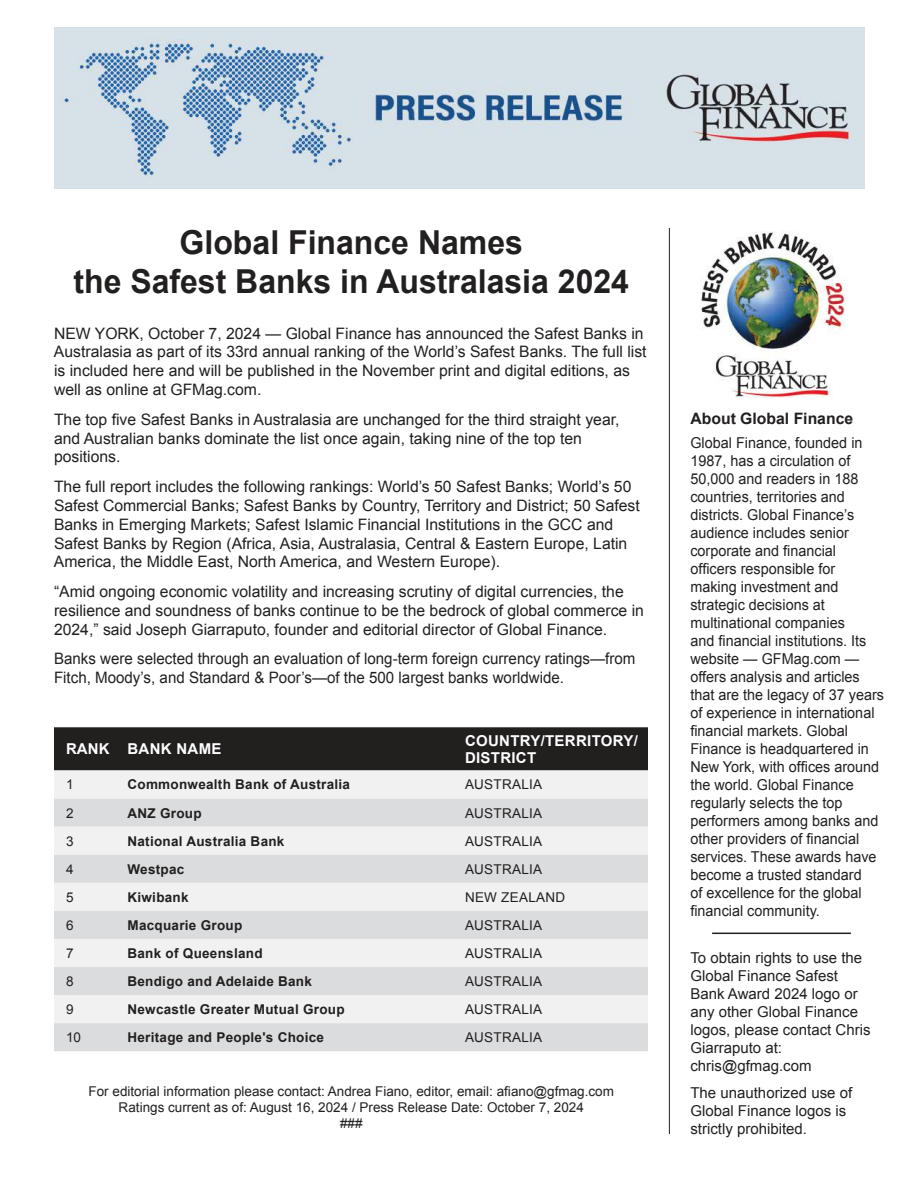
<style>
.page{position:relative;width:918px;height:1188px;background:#fff}
.page>*{position:absolute;margin:0;border:0;box-sizing:border-box;transform-origin:0 0}
.t1{font:700 33px/39.6px "Arial";color:#221f1f;text-align:center}
.t2{font:15.75px/18.9px "Arial";color:#221f1f}
.t3{font:15.75px/18.9px "Arial";color:#221f1f;scale:.96 1}
.t4{font:700 15.75px "Arial";color:#221f1f}
.t5{font:15px/18px "Arial";color:#221f1f;scale:.96 1}
.t6{font:15px/18px "Arial";color:#221f1f}
.t7{font:700 15px/16.5px "Arial";letter-spacing:.02em;color:#fff}
.t8{font:700 13.5px "Arial";letter-spacing:.02em;color:#221f1f}
.t9{font:13.5px/16.2px "Arial";color:#221f1f;text-align:center}
.t10{font:13.5px "Arial";letter-spacing:.02em;color:#221f1f}
</style>
<div class="page">
<div style="left:54px;top:727px;width:594px;height:43px;background:#221f1f"></div>
<div style="left:54px;top:770px;width:594px;height:29px;background:#f1f1f2"></div>
<svg style="left:54px;top:799px;width:594px;height:252px;fill:#dbdcde"></svg>
<img style="left:701px;top:232px;width:144px;height:166px">
<hr style="left:669px;top:228px;width:1px;height:906px;background:#221f1f">
<hr style="left:712px;top:933px;width:139px;height:1px;background:#221f1f">
<img style="left:54px;top:27px;width:810px;height:162px">
<h1 class="t1" style="left:73px;top:225px;width:557px">Global Finance Names<br>the Safest Banks in Australasia 2024</h1>
<p class="t2" style="left:54px;top:325px;width:594px">NEW YORK, October 7, 2024 — Global Finance has announced the Safest Banks in Australasia as part of its 33rd annual ranking of the World’s Safest Banks. The full list is included here and will be published in the November print and digital editions, as well as online at GFMag.com.</p>
<p class="t2" style="left:54px;top:410px;width:567px">The top five Safest Banks in Australasia are unchanged for the third straight year, and Australian banks dominate the list once again, taking nine of the top ten positions.</p>
<p class="t2" style="left:54px;top:478px;width:587px">The full report includes the following rankings: World’s 50 Safest Banks; World’s 50<br>Safest Commercial Banks; Safest Banks by Country, Territory and District; 50 Safest Banks in Emerging Markets; Safest Islamic Financial Institutions in the GCC and Safest Banks by Region (Africa, Asia, Australasia, Central &amp; Eastern Europe, Latin America, the Middle East, North America, and Western Europe).</p>
<p class="t2" style="left:54px;top:582px;width:592px">“Amid ongoing economic volatility and increasing scrutiny of digital currencies, the resilience and soundness of banks continue to be the bedrock of global commerce in<br>2024,” said Joseph Giarraputo, founder and editorial director of Global Finance.</p>
<p class="t3" style="left:54px;top:649px;width:607px">Banks were selected through an evaluation of long-term foreign currency ratings—from<br>Fitch, Moody’s, and Standard &amp; Poor’s—of the 500 largest banks worldwide.</p>
<p class="t7" style="left:66px;top:742px;width:157px">RANK BANK NAME</p>
<p class="t7" style="left:465px;top:734px;width:174px">COUNTRY/TERRITORY/<br>DISTRICT</p>
<p class="t9" style="left:66px;top:778px;width:9px">1</p>
<p class="t8" style="left:128px;top:780px;width:224px">Commonwealth Bank of Australia</p>
<p class="t10" style="left:465px;top:776px;width:79px">AUSTRALIA</p>
<p class="t9" style="left:66px;top:806px;width:9px">2</p>
<p class="t8" style="left:128px;top:808px;width:76px">ANZ Group</p>
<p class="t10" style="left:465px;top:804px;width:79px">AUSTRALIA</p>
<p class="t9" style="left:66px;top:834px;width:9px">3</p>
<p class="t8" style="left:128px;top:836px;width:158px">National Australia Bank</p>
<p class="t10" style="left:465px;top:832px;width:79px">AUSTRALIA</p>
<p class="t9" style="left:66px;top:862px;width:9px">4</p>
<p class="t8" style="left:128px;top:864px;width:58px">Westpac</p>
<p class="t10" style="left:465px;top:860px;width:79px">AUSTRALIA</p>
<p class="t9" style="left:66px;top:890px;width:9px">5</p>
<p class="t8" style="left:128px;top:892px;width:63px">Kiwibank</p>
<p class="t10" style="left:465px;top:888px;width:102px">NEW ZEALAND</p>
<p class="t9" style="left:66px;top:918px;width:9px">6</p>
<p class="t8" style="left:128px;top:920px;width:116px">Macquarie Group</p>
<p class="t10" style="left:465px;top:916px;width:79px">AUSTRALIA</p>
<p class="t9" style="left:66px;top:946px;width:9px">7</p>
<p class="t8" style="left:128px;top:948px;width:137px">Bank of Queensland</p>
<p class="t10" style="left:465px;top:944px;width:79px">AUSTRALIA</p>
<p class="t9" style="left:66px;top:974px;width:9px">8</p>
<p class="t8" style="left:128px;top:976px;width:186px">Bendigo and Adelaide Bank</p>
<p class="t10" style="left:465px;top:972px;width:79px">AUSTRALIA</p>
<p class="t9" style="left:66px;top:1002px;width:9px">9</p>
<p class="t8" style="left:128px;top:1004px;width:219px">Newcastle Greater Mutual Group</p>
<p class="t10" style="left:465px;top:1001px;width:79px">AUSTRALIA</p>
<p class="t9" style="left:66px;top:1031px;width:17px">10</p>
<p class="t8" style="left:128px;top:1032px;width:198px">Heritage and People's Choice</p>
<p class="t10" style="left:465px;top:1029px;width:79px">AUSTRALIA</p>
<p class="t9" style="left:89px;top:1083px;width:527px">For editorial information please contact: Andrea Fiano, editor, email: afiano@gfmag.com<br>Ratings current as of: August 16, 2024 / Press Release Date: October 7, 2024<br>###</p>
<p class="t4" style="left:690px;top:412px;width:164px">About Global Finance</p>
<p class="t5" style="left:690px;top:435px;width:203px">Global Finance, founded in<br>1987, has a circulation of<br>50,000 and readers in 188 countries, territories and districts. Global Finance’s audience includes senior corporate and financial officers responsible for making investment and strategic decisions at multinational companies<br>and financial institutions. Its website — GFMag.com — offers analysis and articles that are the legacy of 37 years of experience in international financial markets. Global<br>Finance is headquartered in<br>New York, with offices around the world. Global Finance regularly selects the top performers among banks and other providers of financial services. These awards have become a trusted standard<br>of excellence for the global financial community.</p>
<p class="t6" style="left:690px;top:950px;width:182px">To obtain rights to use the<br>Global Finance Safest<br>Bank Award 2024 logo or any other Global Finance logos, please contact Chris<br>Giarraputo at: chris@gfmag.com</p>
<p class="t6" style="left:690px;top:1085px;width:163px">The unauthorized use of<br>Global Finance logos is strictly prohibited.</p>
</div>
